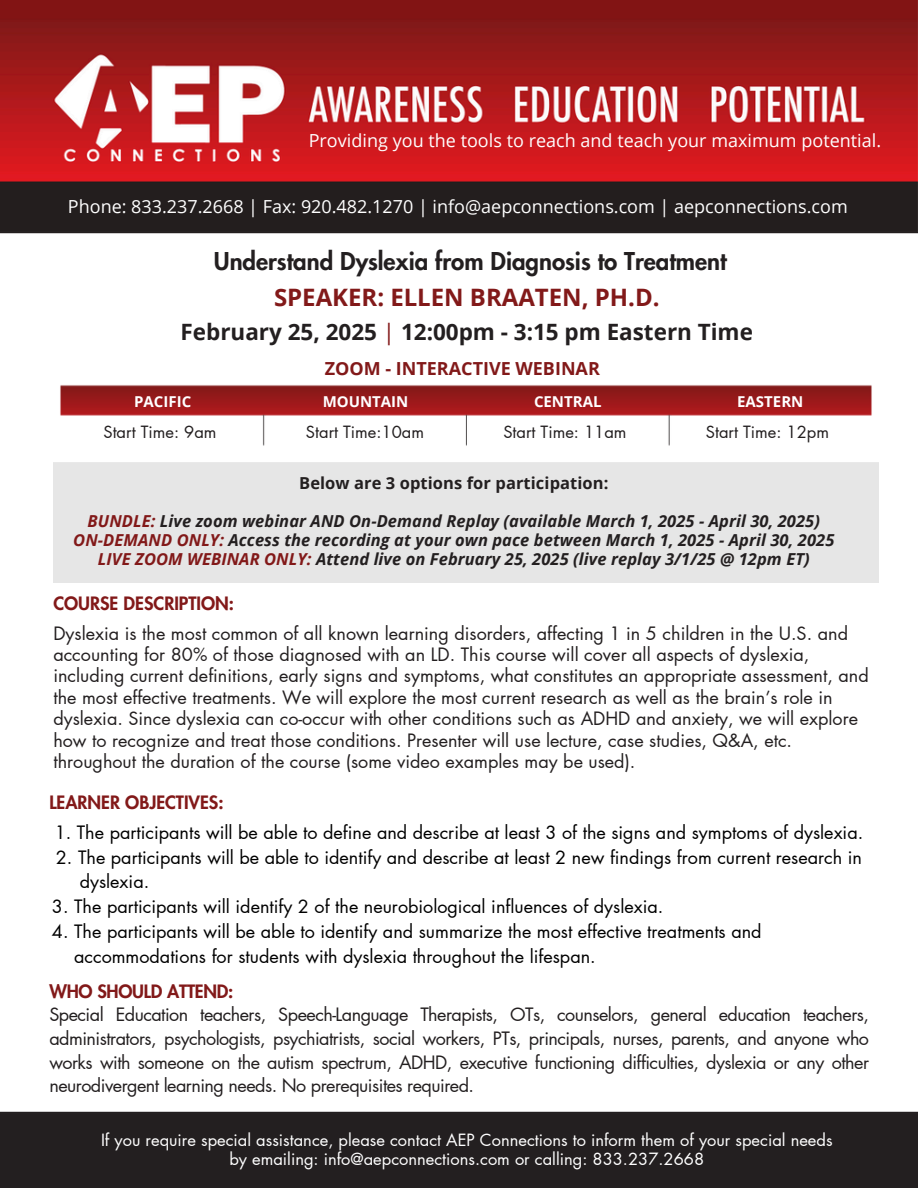
<style>
.page{position:relative;width:918px;height:1188px;background:#fff}
.page>*{position:absolute;margin:0;border:0;box-sizing:border-box;transform-origin:0 0}
.t1{font:800 24px/36px "Futura LT Pro";color:#231f20;text-align:center}
.t2{font:700 22.5px "Open Sans";color:#231f20}
.t3{font:18px/21.3px "Futura LT Pro";color:#231f20}
.t4{font:18px/24.8px "Futura LT Pro";color:#000}
.t5{font:18px/23.7px "Futura LT Pro";letter-spacing:-.03em;color:#231f20}
.t6{font:18px "Open Sans";color:#fff}
.t7{font:800 18px "Futura LT Pro";color:#821919}
.t8{font:700 18px "Open Sans";color:#821919}
.t9{font:italic 700 16.5px/19.2px "Open Sans";letter-spacing:.005em;color:#231f20;text-align:center}
.t10{font:16.5px/19.2px "Futura LT Pro";color:#fff;text-align:center}
.t11{font:16.5px "Futura LT Pro";color:#231f20}
.t12{font:700 16.5px "Open Sans";letter-spacing:.005em;color:#231f20}
.t13{font:700 15px "Open Sans";color:#fff}
.s1{font-family:"Open Sans";font-weight:700;color:#821919}
.s2{font-weight:400;color:#821919}
.s3{color:#821919}
.s4{font-weight:800;color:#821919}
</style>
<div class="page">
<div style="left:0;top:1112px;width:918px;height:76px;background:#231f20"></div>
<img style="left:0;top:0;width:918px;height:234px">
<img style="left:60px;top:385px;width:812px;height:61px">
<h4 class="t6" style="left:309px;top:128px;width:574px">Providing you the tools to reach and teach your maximum potential.</h4>
<h4 class="t6" style="left:68px;top:194px;width:781px">Phone: 833.237.2668 | Fax: 920.482.1270 | info@aepconnections.com | aepconnections.com</h4>
<h1 class="t1" style="left:214px;top:244px;width:514px">Understand Dyslexia from Diagnosis to Treatment<br><span class="s1">SPEAKER: ELLEN BRAATEN, PH.D.</span></h1>
<h1 class="t2" style="left:181px;top:316px;width:574px">February 25, 2025 <span class="s2">|</span> 12:00pm - 3:15 pm Eastern Time</h1>
<p class="t8" style="left:325px;top:356px;width:277px">ZOOM - INTERACTIVE WEBINAR</p>
<h4 class="t13" style="left:134px;top:391px;width:59px">PACIFIC</h4>
<p class="t13" style="left:323px;top:391px;width:87px">MOUNTAIN</p>
<h4 class="t13" style="left:534px;top:391px;width:69px">CENTRAL</h4>
<p class="t13" style="left:737px;top:391px;width:68px">EASTERN</p>
<h4 class="t11" style="left:103px;top:424px;width:115px">Start Time: 9am</h4>
<p class="t11" style="left:306px;top:424px;width:120px">Start Time:10am</p>
<h4 class="t11" style="left:503px;top:424px;width:125px">Start Time: 11am</h4>
<p class="t11" style="left:706px;top:424px;width:125px">Start Time: 12pm</p>
<h4 class="t12" style="left:299px;top:471px;width:311px">Below are 3 options for participation:</h4>
<h2 class="t9" style="left:73px;top:511px;width:763px"><span class="s3">BUNDLE:</span> Live zoom webinar AND On-Demand Replay (available March 1, 2025 - April 30, 2025)<br><span class="s3">ON-DEMAND ONLY:</span> Access the recording at your own pace between March 1, 2025 - April 30, 2025<br><span class="s3">LIVE ZOOM WEBINAR ONLY:</span> Attend live on February 25, 2025 (live replay 3/1/25 @ 12pm ET)</h2>
<h3 class="t7" style="left:53px;top:595px;width:182px">COURSE DESCRIPTION:</h3>
<p class="t3" style="left:53px;top:623px;width:817px">Dyslexia is the most common of all known learning disorders, affecting 1 in 5 children in the U.S. and accounting for 80% of those diagnosed with an LD. This course will cover all aspects of dyslexia, including current definitions, early signs and symptoms, what constitutes an appropriate assessment, and the most effective treatments. We will explore the most current research as well as the brain’s role in dyslexia. Since dyslexia can co-occur with other conditions such as ADHD and anxiety, we will explore how to recognize and treat those conditions. Presenter will use lecture, case studies, Q&amp;A, etc. throughout the duration of the course (some video examples may be used).</p>
<p class="t7" style="left:49px;top:794px;width:176px">LEARNER OBJECTIVES:</p>
<h4 class="t4" style="left:55px;top:821px;width:810px">1. The participants will be able to define and describe at least 3 of the signs and symptoms of dyslexia.</h4>
<h4 class="t4" style="left:80px;top:845px;width:784px;text-indent:-24px">2. The participants will be able to identify and describe at least 2 new findings from current research in dyslexia.</h4>
<h4 class="t4" style="left:52px;top:895px;width:613px">3. The participants will identify 2 of the neurobiological influences of dyslexia.</h4>
<h4 class="t4" style="left:74px;top:920px;width:689px;text-indent:-22px">4. The participants will be able to identify and summarize the most effective treatments and accommodations for students with dyslexia throughout the lifespan.</h4>
<h3 class="t5" style="left:49px;top:980px;width:821px"><span class="s4">WHO SHOULD ATTEND:<br></span>Special Education teachers, Speech-Language Therapists, OTs, counselors, general education teachers, administrators, psychologists, psychiatrists, social workers, PTs, principals, nurses, parents, and anyone who works with someone on the autism spectrum, ADHD, executive functioning difficulties, dyslexia or any other neurodivergent learning needs. No prerequisites required.</h3>
<h2 class="t10" style="left:101px;top:1131px;width:733px">If you require special assistance, please contact AEP Connections to inform them of your special needs by emailing: info@aepconnections.com or calling: 833.237.2668</h2>
</div>
